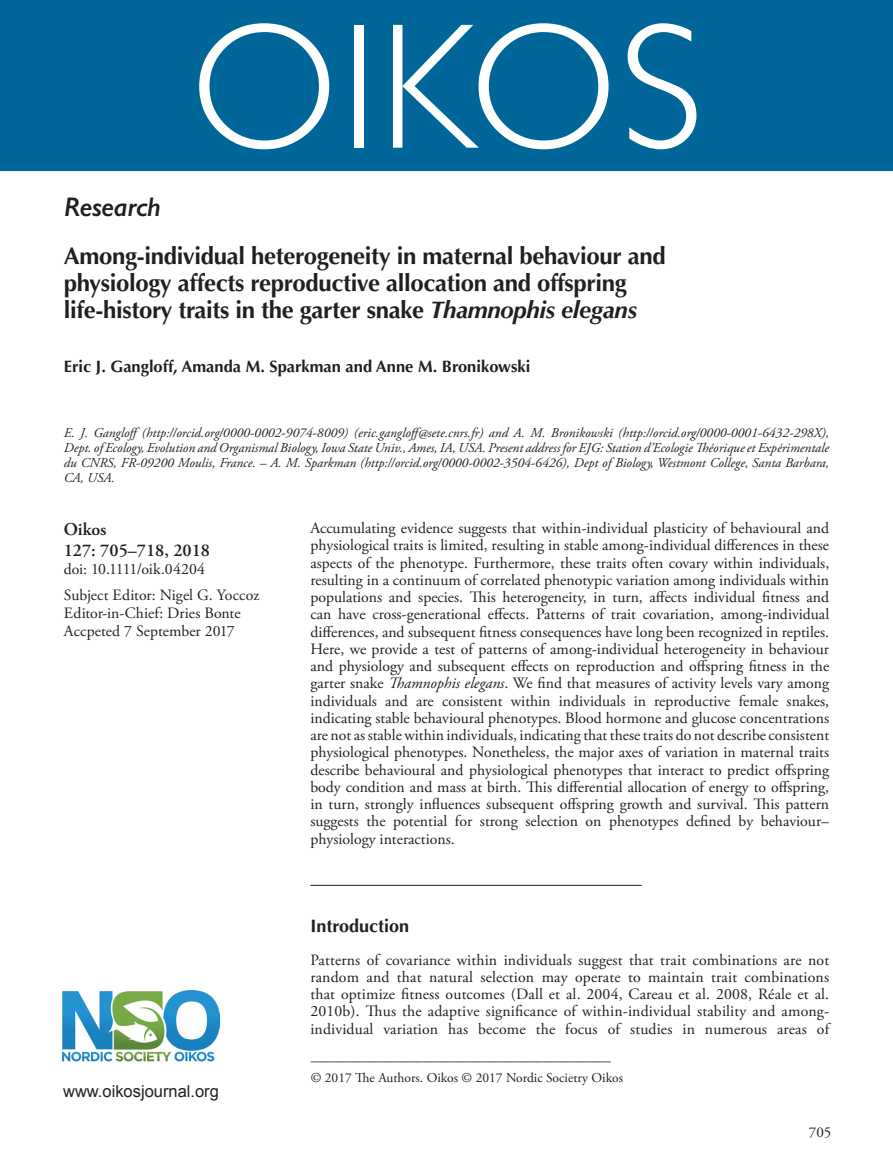
<style>
.page{position:relative;width:893px;height:1174px;background:#fff}
.page>*{position:absolute;margin:0;border:0;box-sizing:border-box;transform-origin:0 0}
.OIKOS{font:300 180px "Gill Sans";letter-spacing:.01em;color:#fff}
.TOC_Head{font:italic 600 27px "Gill Sans";letter-spacing:-.015em;color:#231f20}
.CT{font:700 24px/27px "Optima LT Std";letter-spacing:-.015em;color:#231f20}
.Corres{font:600 18px "Adobe Garamond Pro";color:#231f20}
.H1_Rule{font:700 18px "Optima LT Std";color:#231f20}
.AU{font:700 16.5px "Optima LT Std";color:#231f20}
.t1{font:16.5px "Arial";color:#231f20}
.ABS_TXT{font:15.75px/17.2px "Adobe Garamond Pro";color:#231f20;text-align:justify}
.TXT{font:15.75px/17.2px "Adobe Garamond Pro";letter-spacing:.01em;color:#231f20;text-align:justify}
.Corres1{font:15.75px "Adobe Garamond Pro";color:#231f20}
.Corres1-2{font:15.75px "Adobe Garamond Pro";letter-spacing:-.02em;color:#231f20}
.t2{font:15px "Adobe Garamond Pro";color:#231f20}
.Address{font:italic 13.5px/15px "Adobe Garamond Pro";color:#231f20;text-align:justify}
.t3{font:13.5px "Adobe Garamond Pro";color:#231f20}
.s1{font-style:italic}
</style>
<div class="page">
<div style="left:0;top:0;width:893px;height:171px;background:#069"></div>
<hr style="left:310px;top:885px;width:332px;height:1px;background:#231f20">
<img style="left:63px;top:990px;width:156px;height:72px">
<p class="OIKOS" style="left:190px;top:-53px;width:515px">OIKOS</p>
<p class="TOC_Head" style="left:64px;top:191px;width:99px">Research</p>
<p class="CT" style="left:64px;top:243px;width:603px">Among-individual heterogeneity in maternal behaviour and physiology affects reproductive allocation and offspring life-history traits in the garter snake <span class="s1">Thamnophis elegans</span></p>
<p class="AU" style="left:64px;top:357px;width:468px">Eric J. Gangloff, Amanda M. Sparkman and Anne M. Bronikowski</p>
<p class="Address" style="left:64px;top:425px;width:767px">E. J. Gangloff(http://orcid.org/0000-0002-9074-8009) (eric.gangloff@sete.cnrs.fr) and A. M. Bronikowski (http://orcid.org/0000-0001-6432-298X), Dept. of Ecology, Evolution and Organismal Biology, Iowa State Univ., Ames, IA, USA. Present address for EJG: Station d’Ecologie Théorique et Expérimentale du CNRS, FR-09200 Moulis, France. – A. M. Sparkman (http://orcid.org/0000-0002-3504-6426), Dept of Biology, Westmont College, Santa Barbara, CA, USA.</p>
<p class="Corres" style="left:64px;top:518px;width:44px">Oikos</p>
<p class="Corres" style="left:64px;top:540px;width:148px">127: 705–718, 2018</p>
<p class="Corres1-2" style="left:64px;top:560px;width:143px">doi: 10.1111/oik.04204</p>
<p class="Corres1" style="left:64px;top:585px;width:197px">Subject Editor: Nigel G. Yoccoz</p>
<p class="Corres1" style="left:64px;top:603px;width:178px">Editor-in-Chief: Dries Bonte</p>
<p class="Corres1" style="left:64px;top:621px;width:172px">Accpeted 7 September 2017</p>
<p class="t1" style="left:63px;top:1080px;width:157px">www.oikosjournal.org</p>
<p class="ABS_TXT" style="left:310px;top:520px;width:520px">Accumulating evidence suggests that within-individual plasticity of behavioural and physiological traits is limited, resulting in stable among-individual differences in these aspects of the phenotype. Furthermore, these traits often covary within individuals, resulting in a continuum of correlated phenotypic variation among individuals within populations and species. This heterogeneity, in turn, affects individual fitness and can have cross-generational effects. Patterns of trait covariation, among-individual differences, and subsequent fitness consequences have long been recognized in reptiles.<br>Here, we provide a test of patterns of among-individual heterogeneity in behaviour and physiology and subsequent effects on reproduction and offspring fitness in the garter snake <span class="s1">Thamnophis elegans</span>. We find that measures of activity levels vary among individuals and are consistent within individuals in reproductive female snakes, indicating stable behavioural phenotypes. Blood hormone and glucose concentrations are not as stable within individuals, indicating that these traits do not describe consistent physiological phenotypes. Nonetheless, the major axes of variation in maternal traits describe behavioural and physiological phenotypes that interact to predict offspring body condition and mass at birth. This differential allocation of energy to offspring, in turn, strongly influences subsequent offspring growth and survival. This pattern suggests the potential for strong selection on phenotypes defined by behaviour– physiology interactions.</p>
<p class="H1_Rule" style="left:310px;top:915px;width:100px">Introduction</p>
<p class="TXT" style="left:310px;top:951px;width:520px">Patterns of covariance within individuals suggest that trait combinations are not random and that natural selection may operate to maintain trait combinations that optimize fitness outcomes (Dall et al. 2004, Careau et al. 2008, Réale et al.<br>2010b). Thus the adaptive significance of within-individual stability and among&shy;individual variation has become the focus of studies in numerous areas of</p>
<p class="t2" style="left:311px;top:1051px;width:301px">––––––––––––––––––––––––––––––––––––––––</p>
<p class="t3" style="left:311px;top:1069px;width:314px">© 2017 The Authors. Oikos © 2017 Nordic Societry Oikos</p>
<p class="t2" style="left:809px;top:1123px;width:24px">705</p>
</div>
